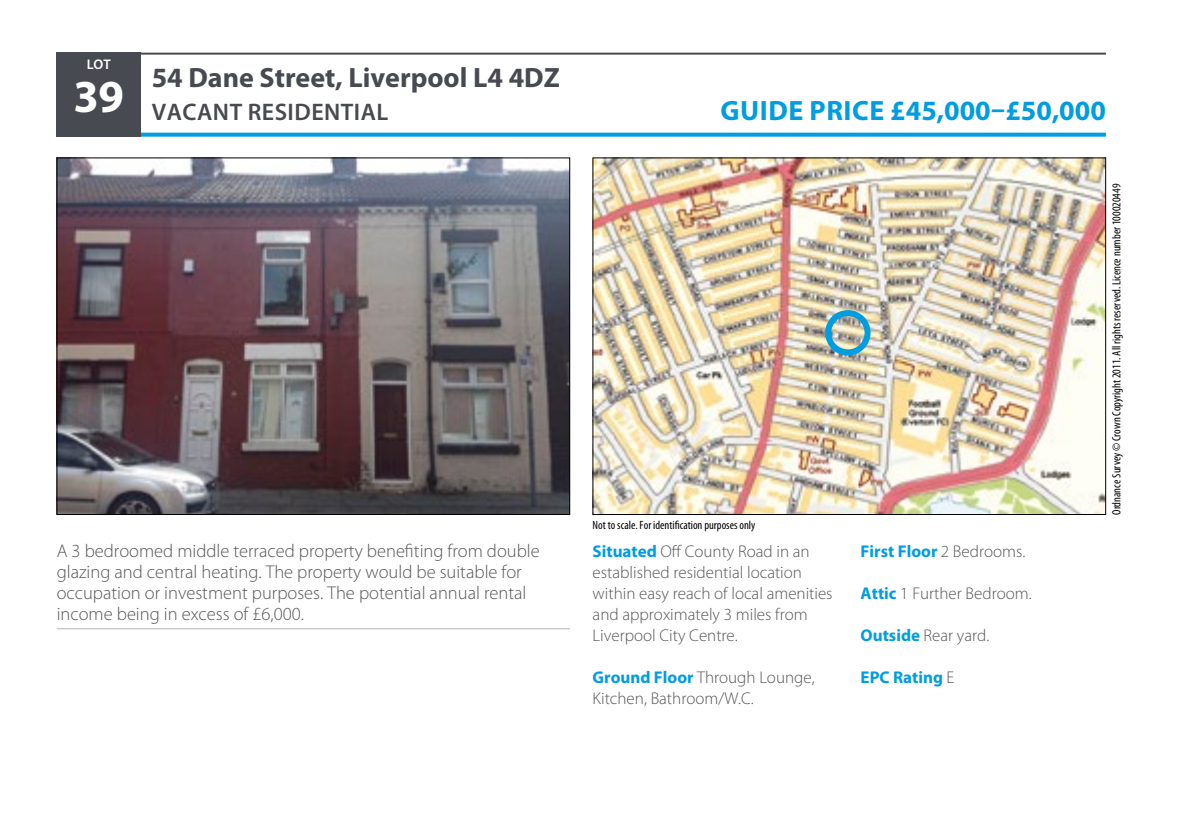
<style>
.page{position:relative;width:1191px;height:819px;background:#fff}
.page>*{position:absolute;margin:0;border:0;box-sizing:border-box;transform-origin:0 0}
.t1{font:700 46px "Myriad Pro";color:#fff}
.t2{font:700 28px "Myriad Pro";color:#484a51}
.t3{font:700 28px "Myriad Pro";letter-spacing:.02em;color:#009de0}
.t4{font:600 24px "Myriad Pro";letter-spacing:.02em;color:#484a51}
.t5{font:300 18.4px/21px "Myriad Pro";color:#57575a}
.t6{font:300 17px/21px "Myriad Pro";color:#57575a}
.t7{font:700 17px "Myriad Pro";color:#009de0}
.t8{font:600 14px "Myriad Pro";color:#fff}
.t9{font:condensed 12px "Myriad Pro";color:#000}
.s1{font-weight:700;color:#009de0}
.s2{font-weight:300;color:#57575a}
</style>
<div class="page">
<svg style="left:141px;top:133px;width:965px;height:4px;fill:#009de0"></svg>
<div style="left:57px;top:53px;width:84px;height:84px;background:#484a51"></div>
<img style="left:59px;top:160px;width:509px;height:353px">
<img style="left:594px;top:160px;width:510px;height:353px">
<div style="left:825px;top:310px;width:45px;height:45px;border:6px solid #009de0;border-radius:50%"></div>
<hr style="left:57px;top:628px;width:513px;height:1px;background:#b1b3b4">
<hr style="left:57px;top:53px;width:1049px;height:2px;background:#484a51">
<p class="t8" style="left:87px;top:55px;width:26px">LOT</p>
<h1 class="t1" style="left:73px;top:66px;width:52px">39</h1>
<h2 class="t2" style="left:152px;top:59px;width:410px">54 Dane Street, Liverpool L4 4DZ</h2>
<h3 class="t4" style="left:152px;top:96px;width:238px">VACANT RESIDENTIAL</h3>
<h2 class="t3" style="left:720px;top:92px;width:387px">GUIDE PRICE £45,000–£50,000</h2>
<p class="t9" style="left:592px;top:518px;width:164px">Not to scale. For identification purposes only</p>
<p class="t9" style="left:1109px;top:515px;width:333px;rotate:-90deg">Ordnance Survey © Crown Copyright 2011. All rights reserved. Licence number 100020449</p>
<p class="t5" style="left:57px;top:540px;width:484px">A 3 bedroomed middle terraced property benefiting from double glazing and central heating. The property would be suitable for occupation or investment purposes. The potential annual rental income being in excess of £6,000.</p>
<p class="t6" style="left:592px;top:540px;width:241px"><span class="s1">Situated</span> Off County Road in an established residential location within easy reach of local amenities and approximately 3 miles from<br>Liverpool City Centre.</p>
<p class="t6" style="left:592px;top:666px;width:223px"><span class="s1">Ground Floor</span> Through Lounge,<br>Kitchen, Bathroom/W.C.</p>
<p class="t7" style="left:860px;top:540px;width:166px">First Floor <span class="s2">2 Bedrooms.</span></p>
<p class="t6" style="left:860px;top:582px;width:173px"><span class="s1">Attic</span> 1 Further Bedroom.</p>
<p class="t6" style="left:860px;top:624px;width:130px"><span class="s1">Outside</span> Rear yard.</p>
<p class="t7" style="left:860px;top:666px;width:95px">EPC Rating <span class="s2">E</span></p>
</div>
